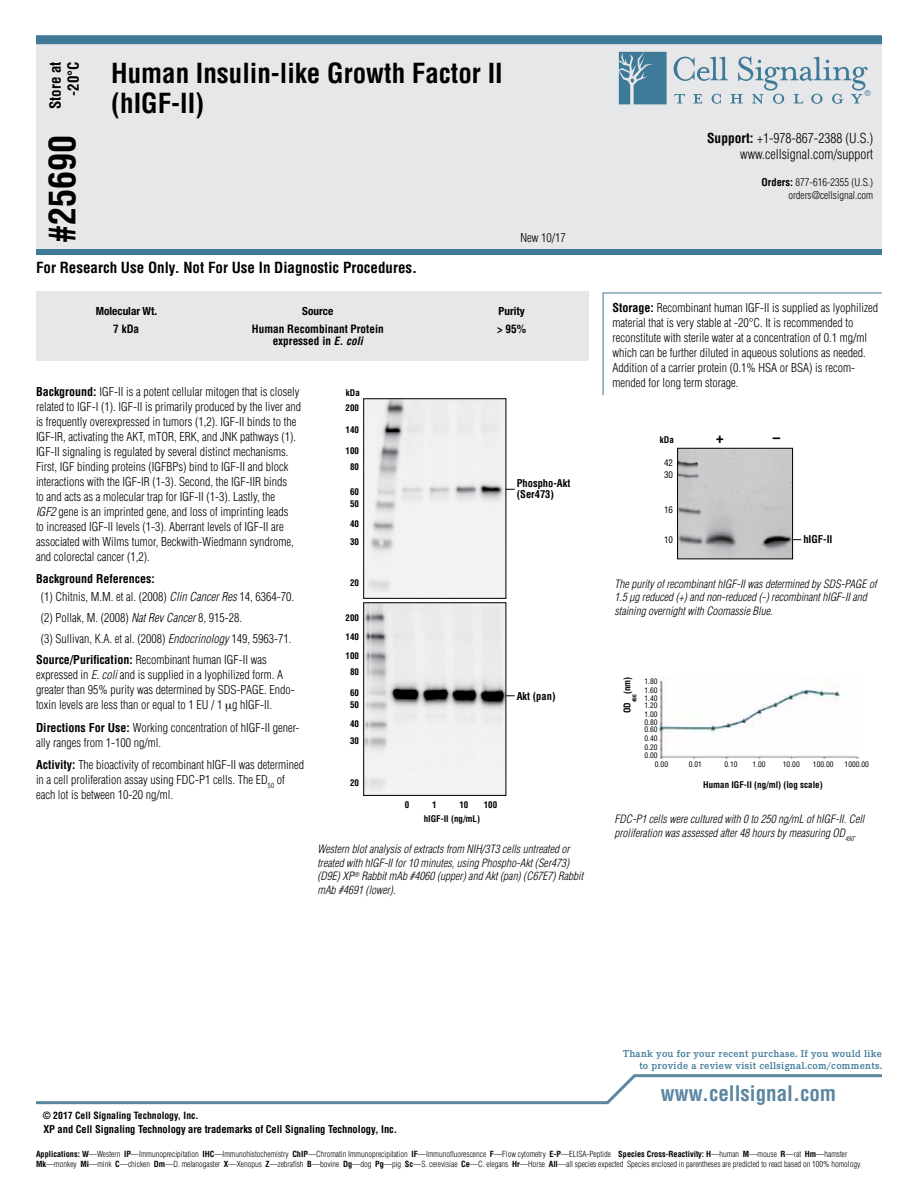
<style>
.page{position:relative;width:918px;height:1188px;background:#fff}
.page>*{position:absolute;margin:0;border:0;box-sizing:border-box;transform-origin:0 0}
.t1{font:700 condensed 36px "Helvetica";color:#000}
.t2{font:700 condensed 27px/30px "Helvetica";color:#000}
.t3{font:700 condensed 21px "Helvetica";color:#5d87a1}
.t4{font:700 condensed 15px/18px "Helvetica";color:#000;text-align:right}
.t5{font:300 condensed 13.5px/16.2px "Helvetica";color:#000;text-align:right}
.t6{font:300 condensed 12px/15px "Helvetica";color:#000}
.t7{font:italic 300 condensed 11.25px/13.5px "Helvetica";color:#000}
.t8{font:700 condensed 11.25px/12.8px "Helvetica";color:#000;text-align:center}
.t9{font:700 condensed 11.25px "Helvetica Neue LTW1 G";color:#000}
.t10{font:700 condensed 10.5px/11.2px "Helvetica";letter-spacing:-.005em;color:#000}
.t11{font:600 10.5px/12px "Corporate E Pro";letter-spacing:.025em;color:#3e7998;text-align:right}
.t12{font:300 condensed 10.5px/12.6px "Helvetica";color:#000;text-align:right}
.t13{font:700 condensed 9.75px "Helvetica";color:#000}
.t14{font:700 condensed 9px/11.6px "Helvetica";color:#000}
.t15{font:condensed 9px/11.4px "Helvetica";color:#000}
.t16{font:300 condensed 8.25px/9.9px "Helvetica";color:#000}
.t17{font:condensed 7.5px/7.5px "Helvetica";color:#000}
.t18{font:700 condensed 5.25px "Helvetica";color:#000}
.s1{font-style:italic}
.s2{font-weight:700}
</style>
<div class="page">
<div style="left:36px;top:43px;width:846px;height:210px;background:#e6e7e8"></div>
<div style="left:36px;top:249px;width:846px;height:6px;background:#3e7998"></div>
<div style="left:36px;top:35px;width:846px;height:9px;background:#3e7998"></div>
<svg style="left:619px;top:52px;width:48px;height:52px;background:#5688a3"></svg>
<svg style="left:674px;top:56px;width:196px;height:48px"></svg>
<svg style="left:36px;top:1074px;width:846px;height:31px"></svg>
<div style="left:36px;top:291px;width:552px;height:70px;background:#e6e7e8"></div>
<svg style="left:602px;top:292px;width:280px;height:104px"></svg>
<img style="left:365px;top:400px;width:139px;height:197px">
<img style="left:365px;top:604px;width:139px;height:190px">
<div style="left:363px;top:398px;width:143px;height:201px;border:1px solid #000"></div>
<div style="left:363px;top:602px;width:143px;height:194px;border:1px solid #000"></div>
<img style="left:679px;top:450px;width:112px;height:107px">
<div style="left:677px;top:448px;width:116px;height:111px;border:1px solid #000"></div>
<img style="left:658px;top:676px;width:200px;height:82px">
<p class="t4" style="left:46px;top:109px;width:49px;rotate:-90deg">Store at -20°C</p>
<h1 class="t1" style="left:40px;top:243px;width:109px;rotate:-90deg">#25690</h1>
<h2 class="t2" style="left:111px;top:58px;width:393px">Human Insulin-like Growth Factor II (hIGF-II)</h2>
<p class="t4" style="left:36px;top:258px;width:383px">For Research Use Only. Not For Use In Diagnostic Procedures.</p>
<p class="t6" style="left:520px;top:230px;width:47px">New 10/17</p>
<p class="t9" style="left:96px;top:304px;width:63px">Molecular Wt.</p>
<p class="t9" style="left:302px;top:304px;width:33px">Source</p>
<p class="t9" style="left:499px;top:304px;width:28px">Purity</p>
<p class="t8" style="left:252px;top:322px;width:133px">Human Recombinant Protein expressed in <span class="s1">E. coli</span></p>
<p class="t8" style="left:113px;top:323px;width:27px">7 kDa</p>
<p class="t8" style="left:497px;top:323px;width:31px">&gt; 95%</p>
<p class="t6" style="left:36px;top:384px;width:267px"><span class="s2">Background:</span> IGF-II is a potent cellular mitogen that is closely related to IGF-I (1). IGF-II is primarily produced by the liver and is frequently overexpressed in tumors (1,2). IGF-II binds to the IGF-IR, activating the AKT, mTOR, ERK, and JNK pathways (1).<br>IGF-II signaling is regulated by several distinct mechanisms.<br>First, IGF binding proteins (IGFBPs) bind to IGF-II and block interactions with the IGF-IR (1-3). Second, the IGF-IIR binds<br>to and acts as a molecular trap for IGF-II (1-3). Lastly, the<br><span class="s1">IGF2</span> gene is an imprinted gene, and loss of imprinting leads<br>to increased IGF-II levels (1-3). Aberrant levels of IGF-II are associated with Wilms tumor, Beckwith-Wiedmann syndrome, and colorectal cancer (1,2).</p>
<p class="t6" style="left:41px;top:570px;width:255px;line-height:18px;text-indent:-5px"><span class="s2">Background References:<br></span>(1) Chitnis, M.M. et al. (2008) <span class="s1">Clin Cancer Res</span> 14, 6364-70.</p>
<p class="t6" style="left:41px;top:610px;width:203px">(2) Pollak, M. (2008) <span class="s1">Nat Rev Cancer</span> 8, 915-28.</p>
<p class="t6" style="left:41px;top:631px;width:252px">(3) Sullivan, K.A. et al. (2008) <span class="s1">Endocrinology</span> 149, 5963-71.</p>
<p class="t6" style="left:36px;top:652px;width:232px"><span class="s2">Source/Purification:</span> Recombinant human IGF-II was</p>
<p class="t6" style="left:36px;top:667px;width:260px">expressed in <span class="s1">E. coli</span> and is supplied in a lyophilized form. A greater than 95% purity was determined by SDS-PAGE. Endo&shy;toxin levels are less than or equal to 1 EU / 1 g hIGF-II.</p>
<p class="t6" style="left:36px;top:720px;width:265px"><span class="s2">Directions For Use:</span> Working concentration of hIGF-II gener&shy;ally ranges from 1-100 ng/ml.</p>
<p class="t6" style="left:36px;top:757px;width:270px"><span class="s2">Activity:</span> The bioactivity of recombinant hIGF-II was determined in a cell proliferation assay using FDC-P1 cells. The ED<sub>50</sub> of each lot is between 10-20 ng/ml.</p>
<p class="t14" style="left:346px;top:387px;width:15px">kDa</p>
<p class="t14" style="left:346px;top:402px;width:15px">200</p>
<p class="t14" style="left:346px;top:424px;width:15px">140</p>
<p class="t14" style="left:346px;top:442px;width:15px;line-height:16px;text-align:center">100<br>80</p>
<p class="t14" style="left:350px;top:486px;width:10px">60<br>50</p>
<p class="t14" style="left:350px;top:515px;width:10px;line-height:17.5px">40<br>30</p>
<p class="t14" style="left:350px;top:577px;width:10px">20</p>
<p class="t14" style="left:346px;top:608px;width:15px;line-height:19px;text-align:justify">200<br>140<br>100</p>
<p class="t14" style="left:350px;top:666px;width:10px">80</p>
<p class="t14" style="left:350px;top:687px;width:10px">60<br>50</p>
<p class="t14" style="left:350px;top:715px;width:10px;line-height:17.5px">40<br>30</p>
<p class="t14" style="left:350px;top:777px;width:10px">20</p>
<p class="t10" style="left:517px;top:478px;width:55px">Phospho-Akt (Ser473)</p>
<p class="t10" style="left:517px;top:690px;width:40px">Akt (pan)</p>
<p class="t14" style="left:405px;top:799px;width:6px">0</p>
<p class="t14" style="left:432px;top:799px;width:6px">1</p>
<p class="t14" style="left:459px;top:799px;width:10px">10</p>
<p class="t14" style="left:484px;top:799px;width:15px">100</p>
<p class="t14" style="left:424px;top:813px;width:58px">hIGF-II (ng/mL)</p>
<p class="t7" style="left:318px;top:843px;width:267px">Western blot analysis of extracts from NIH/3T3 cells untreated or treated with hIGF-II for 10 minutes, using Phospho-Akt (Ser473) (D9E) XP<sup>®</sup> Rabbit mAb #4060 (upper) and Akt (pan) (C67E7) Rabbit mAb #4691 (lower).</p>
<p class="t5" style="left:707px;top:130px;width:168px"><span class="s2">Support:</span> +1-978-867-2388 (U.S.) www.cellsignal.com/support</p>
<p class="t12" style="left:762px;top:176px;width:113px"><span class="s2">Orders:</span> 877-616-2355 (U.S.) orders@cellsignal.com</p>
<p class="t6" style="left:613px;top:300px;width:267px"><span class="s2">Storage:</span> Recombinant human IGF-II is supplied as lyophilized material that is very stable at -20°C. It is recommended to reconstitute with sterile water at a concentration of 0.1 mg/ml which can be further diluted in aqueous solutions as needed.<br>Addition of a carrier protein (0.1% HSA or BSA) is recom&shy;mended for long term storage.</p>
<p class="t14" style="left:660px;top:434px;width:15px">kDa</p>
<p class="t15" style="left:664px;top:457px;width:10px">42<br>30</p>
<p class="t15" style="left:664px;top:504px;width:10px">16</p>
<p class="t15" style="left:664px;top:534px;width:10px">10</p>
<p class="t4" style="left:716px;top:429px;width:9px">+</p>
<p class="t4" style="left:773px;top:429px;width:9px">–</p>
<p class="t10" style="left:803px;top:534px;width:31px">hIGF-II</p>
<p class="t7" style="left:615px;top:577px;width:263px">The purity of recombinant hIGF-II was determined by SDS-PAGE of<br>1.5 µg reduced (+) and non-reduced (-) recombinant hIGF-II and staining overnight with Coomassie Blue.</p>
<p class="t14" style="left:621px;top:694px;width:19px;rotate:-90deg">(nm)</p>
<p class="t18" style="left:631px;top:702px;width:9px;rotate:-90deg">490</p>
<p class="t14" style="left:621px;top:713px;width:12px;rotate:-90deg">OD</p>
<p class="t17" style="left:644px;top:677px;width:15px;line-height:9.1px">1.80<br>1.60</p>
<p class="t17" style="left:644px;top:694px;width:15px">1.40<br>1.20</p>
<p class="t17" style="left:644px;top:711px;width:15px;text-align:justify">1.00<br>0.80<br>0.60</p>
<p class="t17" style="left:644px;top:734px;width:15px;line-height:9px">0.40<br>0.20</p>
<p class="t17" style="left:655px;top:761px;width:15px">0.00</p>
<p class="t17" style="left:689px;top:761px;width:15px">0.01</p>
<p class="t17" style="left:724px;top:761px;width:15px">0.10</p>
<p class="t17" style="left:752px;top:761px;width:15px">1.00</p>
<p class="t17" style="left:783px;top:761px;width:18px">10.00</p>
<p class="t17" style="left:813px;top:761px;width:22px">100.00</p>
<p class="t17" style="left:845px;top:761px;width:26px">1000.00</p>
<p class="t17" style="left:645px;top:751px;width:15px">0.00</p>
<p class="t14" style="left:703px;top:779px;width:121px">Human IGF-II (ng/ml) (log scale)</p>
<p class="t7" style="left:615px;top:813px;width:251px">FDC-P1 cells were cultured with 0 to 250 ng/mL of hIGF-II. Cell proliferation was assessed after 48 hours by measuring OD<sub>490</sub>.</p>
<p class="t13" style="left:43px;top:1109px;width:158px">© 2017 Cell Signaling Technology, Inc.</p>
<p class="t10" style="left:44px;top:1123px;width:355px">XP and Cell Signaling Technology are trademarks of Cell Signaling Technology, Inc.</p>
<p class="t11" style="left:623px;top:1047px;width:260px">Thank you for your recent purchase. If you would like to provide a review visit cellsignal.com/comments.</p>
<h3 class="t3" style="left:661px;top:1080px;width:177px">www.cellsignal.com</h3>
<p class="t16" style="left:36px;top:1149px;width:827px"><span class="s2">Applications: W</span>—Western <span class="s2">IP</span>—Immunoprecipitation <span class="s2">IHC</span>—Immunohistochemistry <span class="s2">ChIP</span>—Chromatin Immunoprecipitation <span class="s2">IF</span>—Immunofluorescence <span class="s2">F</span>—Flow cytometry <span class="s2">E-P</span>—ELISA-Peptide <span class="s2">Species Cross-Reactivity: H</span>—human <span class="s2">M</span>—mouse <span class="s2">R</span>—rat <span class="s2">Hm</span>—hamster<br><span class="s2">Mk</span>—monkey <span class="s2">Mi</span>—mink <span class="s2">C</span>—chicken <span class="s2">Dm</span>—D. melanogaster <span class="s2">X</span>—Xenopus <span class="s2">Z</span>—zebrafish <span class="s2">B</span>—bovine <span class="s2">Dg</span>—dog <span class="s2">Pg</span>—pig <span class="s2">Sc</span>—S. cerevisiae <span class="s2">Ce</span>—C. elegans <span class="s2">Hr</span>—Horse <span class="s2">All</span>—all species expected Species enclosed in parentheses are predicted to react based on 100% homology.</p>
</div>
